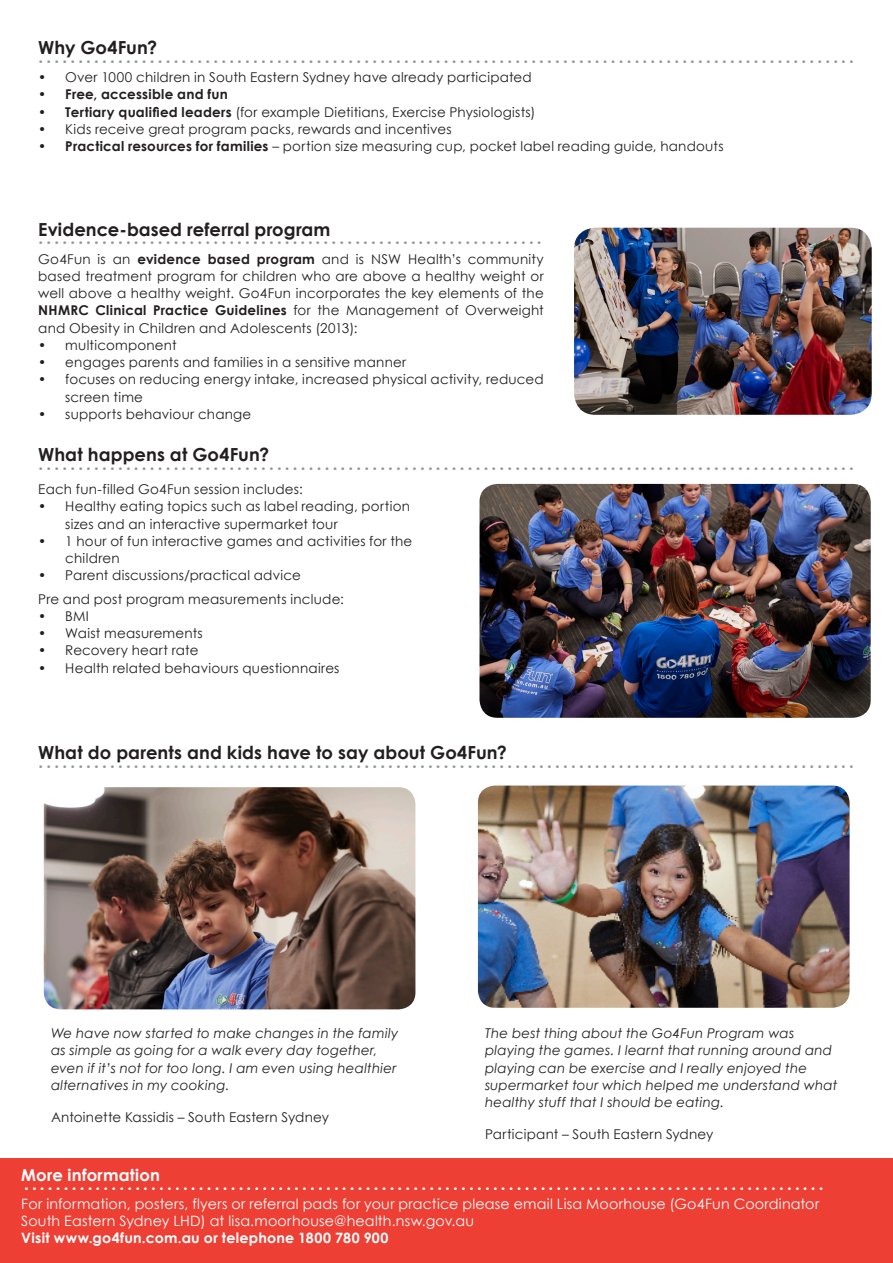
<style>
.page{position:relative;width:893px;height:1263px;background:#fff}
.page>*{position:absolute;margin:0;border:0;box-sizing:border-box;transform-origin:0 0}
.t1{font:700 18px "Century Gothic";letter-spacing:.005em;color:#231f20}
.t2{font:700 16.5px "Century Gothic";letter-spacing:.015em;color:#fff}
.t3{font:14.25px/17.2px "Century Gothic";letter-spacing:.015em;color:#fff}
.t4{font:700 14.25px "Century Gothic";letter-spacing:.02em;color:#fff}
.t5{font:13.5px/17.2px "Century Gothic";letter-spacing:.015em;color:#231f20}
.t6{font:italic 13.5px/17.2px "Century Gothic";letter-spacing:.015em;color:#231f20}
.t7{font:700 13.5px "Century Gothic";letter-spacing:.015em;color:#231f20}
.t8{font:9px "Century Gothic";color:#939598}
.t9{font:9px "Century Gothic";color:#fff}
.s1{font-weight:700}
</style>
<div class="page">
<img style="left:479px;top:484px;width:392px;height:234px">
<img style="left:574px;top:228px;width:298px;height:187px">
<div style="left:0;top:1158px;width:893px;height:105px;background:#ee3f35"></div>
<img style="left:44px;top:787px;width:371px;height:222px">
<img style="left:478px;top:785px;width:372px;height:223px">
<p class="t1" style="left:38px;top:34px;width:120px">Why Go4Fun?</p>
<p class="t8" style="left:38px;top:55px;width:818px">• • • • • • • • • • • • • • • • • • • • • • • • • • • • • • • • • • • • • • • • • • • • • • • • • • • • • • • • • • • • • • • • • • • • • • • • • • • • • • • • • • • • • • • • • • • • • • • • • • • • • • •</p>
<p class="t5" style="left:38px;top:68px;width:495px">• Over 1000 children in South Eastern Sydney have already participated</p>
<p class="t7" style="left:38px;top:84px;width:191px">• Free, accessible and fun</p>
<p class="t5" style="left:38px;top:103px;width:499px"><span class="s1">• Tertiary qualified leaders</span> (for example Dietitians, Exercise Physiologists)</p>
<p class="t5" style="left:38px;top:120px;width:415px">• Kids receive great program packs, rewards and incentives</p>
<p class="t5" style="left:38px;top:137px;width:687px"><span class="s1">• Practical resources for families</span> – portion size measuring cup, pocket label reading guide, handouts</p>
<p class="t1" style="left:38px;top:215px;width:294px">Evidence-based referral program</p>
<p class="t8" style="left:38px;top:237px;width:505px">• • • • • • • • • • • • • • • • • • • • • • • • • • • • • • • • • • • • • • • • • • • • • • • • • • • • • • • • • • • • • • • •</p>
<p class="t5" style="left:38px;top:250px;width:507px;text-align:justify">Go4Fun is an <span class="s1">evidence based program</span> and is NSW Health’s community based treatment program for children who are above a healthy weight or well above a healthy weight. Go4Fun incorporates the key elements of the <span class="s1">NHMRC Clinical Practice Guidelines</span> for the Management of Overweight and Obesity in Children and Adolescents (2013):</p>
<p class="t5" style="left:38px;top:336px;width:140px">• multicomponent</p>
<p class="t5" style="left:38px;top:353px;width:370px">• engages parents and families in a sensitive manner</p>
<p class="t5" style="left:65px;top:371px;width:480px;text-indent:-27px">• focuses on reducing energy intake, increased physical activity, reduced screen time</p>
<p class="t5" style="left:38px;top:405px;width:215px">• supports behaviour change</p>
<p class="t1" style="left:38px;top:441px;width:232px">What happens at Go4Fun?</p>
<p class="t8" style="left:38px;top:462px;width:818px">• • • • • • • • • • • • • • • • • • • • • • • • • • • • • • • • • • • • • • • • • • • • • • • • • • • • • • • • • • • • • • • • • • • • • • • • • • • • • • • • • • • • • • • • • • • • • • • • • • • • • • •</p>
<p class="t5" style="left:38px;top:480px;width:266px">Each fun-filled Go4Fun session includes:</p>
<p class="t5" style="left:65px;top:498px;width:346px;text-indent:-27px">• Healthy eating topics such as label reading, portion sizes and an interactive supermarket tour</p>
<p class="t5" style="left:65px;top:532px;width:349px;text-indent:-27px">• 1 hour of fun interactive games and activities for the children</p>
<p class="t5" style="left:38px;top:567px;width:264px">• Parent discussions/practical advice</p>
<p class="t5" style="left:38px;top:590px;width:307px">Pre and post program measurements include:</p>
<p class="t5" style="left:38px;top:607px;width:52px">• BMI</p>
<p class="t5" style="left:38px;top:624px;width:166px">• Waist measurements</p>
<p class="t5" style="left:38px;top:642px;width:162px">• Recovery heart rate</p>
<p class="t5" style="left:38px;top:659px;width:303px">• Health related behaviours questionnaires</p>
<p class="t1" style="left:38px;top:739px;width:470px">What do parents and kids have to say about Go4Fun?</p>
<p class="t8" style="left:38px;top:761px;width:818px">• • • • • • • • • • • • • • • • • • • • • • • • • • • • • • • • • • • • • • • • • • • • • • • • • • • • • • • • • • • • • • • • • • • • • • • • • • • • • • • • • • • • • • • • • • • • • • • • • • • • • • •</p>
<p class="t6" style="left:51px;top:1024px;width:349px">We have now started to make changes in the family as simple as going for a walk every day together, even if it’s not for too long. I am even using healthier alternatives in my cooking.</p>
<p class="t5" style="left:51px;top:1108px;width:279px">Antoinette Kassidis – South Eastern Sydney</p>
<p class="t6" style="left:485px;top:1024px;width:354px">The best thing about the Go4Fun Program was playing the games. I learnt that running around and playing can be exercise and I really enjoyed the supermarket tour which helped me understand what healthy stuff that I should be eating.</p>
<p class="t5" style="left:485px;top:1126px;width:230px">Participant – South Eastern Sydney</p>
<p class="t2" style="left:21px;top:1162px;width:140px">More information</p>
<p class="t9" style="left:24px;top:1182px;width:802px">• • • • • • • • • • • • • • • • • • • • • • • • • • • • • • • • • • • • • • • • • • • • • • • • • • • • • • • • • • • • • • • • • • • • • • • • • • • • • • • • • • • • • • • • • • • • • • • • • • • • •</p>
<p class="t3" style="left:21px;top:1195px;width:799px">For information, posters, flyers or referral pads for your practice please email Lisa Moorhouse (Go4Fun Coordinator<br>South Eastern Sydney LHD) at lisa.moorhouse@health.nsw.gov.au</p>
<p class="t4" style="left:21px;top:1227px;width:369px">Visit www.go4fun.com.au or telephone 1800 780 900</p>
</div>
